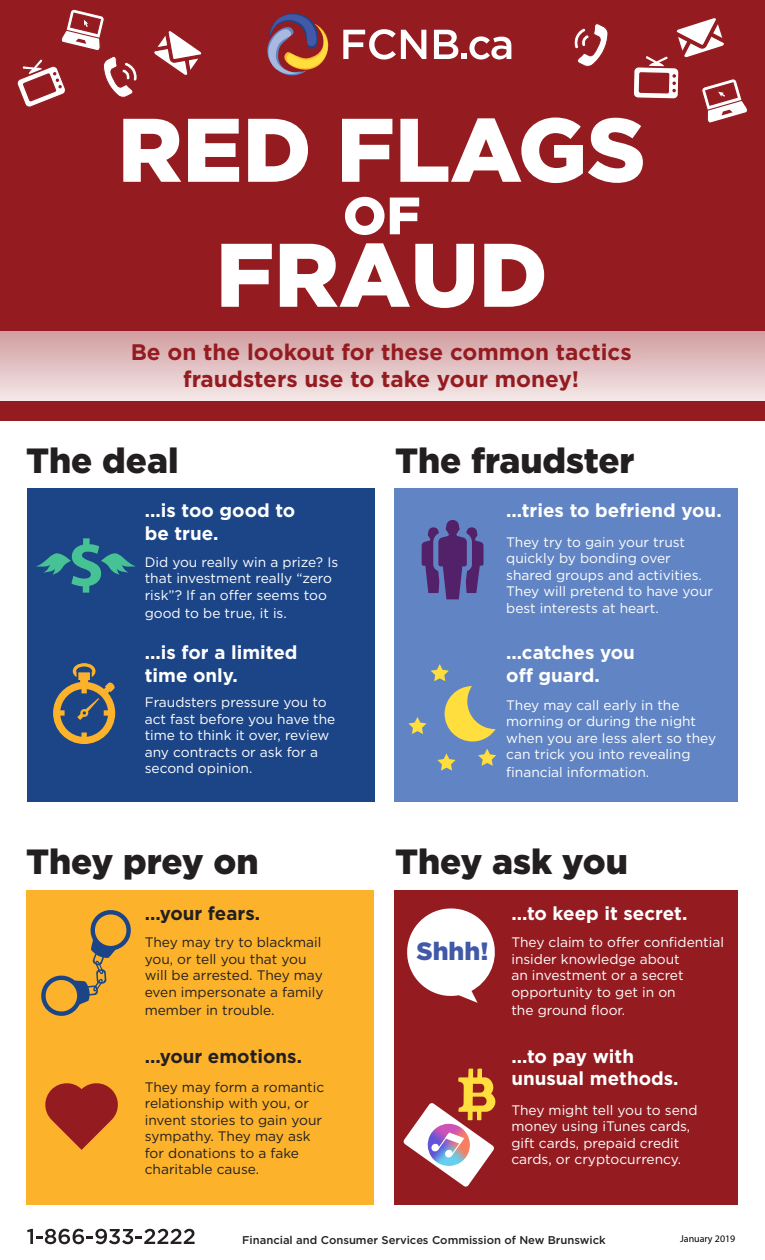
<style>
.page{position:relative;width:765px;height:1260px;background:#fff}
.page>*{position:absolute;margin:0;border:0;box-sizing:border-box;transform-origin:0 0}
.t1{font:900 90px "Gotham";color:#fff}
.t2{font:900 52.5px "Gotham";color:#fff}
.t3{font:900 35px "Gotham";color:#231f20}
.t4{font:900 25px "Gotham";color:#4259a8}
.t5{font:700 22.5px/27px "Gotham";color:#941c21;text-align:center}
.t6{font:700 18.75px/22.5px "Gotham";color:#fff}
.t7{font:700 18.75px "Gotham";color:#231f20}
.t8{font:13.75px/16.5px "Gotham";color:#fff}
.t9{font:13.75px/16.5px "Gotham";color:#231f20}
.t10{font:500 11.25px "Gotham";color:#241f21}
.t11{font:10px "Myriad Pro";color:#000}
</style>
<div class="page">
<div style="left:0;top:0;width:765px;height:331px;background:#941c21"></div>
<div style="left:0;top:401px;width:765px;height:19px;background:#941c21"></div>
<div style="left:394px;top:890px;width:344px;height:315px;background:#941c21"></div>
<div style="left:27px;top:890px;width:347px;height:315px;background:#fcb32b"></div>
<div style="left:394px;top:488px;width:344px;height:313px;background:#6185c4"></div>
<div style="left:27px;top:488px;width:347px;height:313px;background:#1c4587"></div>
<svg style="left:154px;top:31px;width:48px;height:44px"></svg>
<svg style="left:634px;top:18px;width:113px;height:105px"></svg>
<svg style="left:574px;top:23px;width:34px;height:44px"></svg>
<svg style="left:17px;top:9px;width:120px;height:98px"></svg>
<svg style="left:407px;top:908px;width:88px;height:95px"></svg>
<svg style="left:403px;top:1069px;width:93px;height:118px"></svg>
<svg style="left:45px;top:1083px;width:73px;height:67px"></svg>
<svg style="left:437px;top:753px;width:19px;height:18px"></svg>
<svg style="left:408px;top:664px;width:88px;height:77px"></svg>
<svg style="left:478px;top:749px;width:18px;height:17px"></svg>
<svg style="left:422px;top:520px;width:62px;height:79px"></svg>
<svg style="left:53px;top:663px;width:62px;height:81px"></svg>
<svg style="left:36px;top:538px;width:100px;height:55px"></svg>
<svg style="left:343px;top:29px;width:83px;height:31px"></svg>
<svg style="left:434px;top:30px;width:77px;height:30px"></svg>
<svg style="left:267px;top:13px;width:62px;height:63px"></svg>
<svg style="left:41px;top:910px;width:90px;height:106px"></svg>
<svg style="left:27px;top:1229px;width:168px;height:15px"></svg>
<p class="t1" style="left:118px;top:88px;width:530px">RED FLAGS</p>
<p class="t2" style="left:343px;top:180px;width:79px">OF</p>
<p class="t1" style="left:216px;top:213px;width:333px">FRAUD</p>
<p class="t5" style="left:131px;top:339px;width:503px">Be on the lookout for these common tactics fraudsters use to take your money!</p>
<p class="t3" style="left:26px;top:436px;width:154px">The deal</p>
<p class="t6" style="left:145px;top:499px;width:152px">...is too good to be true.</p>
<p class="t8" style="left:145px;top:553px;width:195px">Did you really win a prize? Is that investment really “zero risk”? If an offer seems too</p>
<p class="t8" style="left:145px;top:604px;width:144px">good to be true, it is.</p>
<p class="t6" style="left:145px;top:641px;width:154px">...is for a limited time only.</p>
<p class="t8" style="left:145px;top:694px;width:192px">Fraudsters pressure you to act fast before you have the time to think it over, review any contracts or ask for a second opinion.</p>
<p class="t3" style="left:26px;top:837px;width:234px">They prey on</p>
<p class="t7" style="left:145px;top:901px;width:117px">...your fears.</p>
<p class="t9" style="left:145px;top:934px;width:180px">They may try to blackmail you, or tell you that you will be arrested. They may even impersonate a family</p>
<p class="t9" style="left:145px;top:1001px;width:131px">member in trouble.</p>
<p class="t7" style="left:145px;top:1044px;width:159px">...your emotions.</p>
<p class="t9" style="left:145px;top:1079px;width:181px">They may form a romantic relationship with you, or invent stories to gain your sympathy. They may ask for donations to a fake charitable cause.</p>
<p class="t3" style="left:395px;top:436px;width:241px">The fraudster</p>
<p class="t6" style="left:506px;top:499px;width:217px">...tries to befriend you.</p>
<p class="t8" style="left:506px;top:533px;width:208px">They try to gain your trust quickly by bonding over shared groups and activities.<br>They will pretend to have your best interests at heart.</p>
<p class="t6" style="left:506px;top:641px;width:130px">...catches you off guard.</p>
<p class="t8" style="left:506px;top:696px;width:211px">They may call early in the morning or during the night when you are less alert so they can trick you into revealing</p>
<p class="t8" style="left:506px;top:764px;width:145px">financial information.</p>
<p class="t3" style="left:395px;top:837px;width:234px">They ask you</p>
<p class="t6" style="left:511px;top:902px;width:177px">...to keep it secret.</p>
<p class="t8" style="left:511px;top:934px;width:214px">They claim to offer confidential insider knowledge about<br>an investment or a secret opportunity to get in on</p>
<p class="t8" style="left:511px;top:1001px;width:115px">the ground floor.</p>
<p class="t6" style="left:511px;top:1045px;width:169px">...to pay with unusual methods.</p>
<p class="t8" style="left:511px;top:1101px;width:188px">They might tell you to send money using iTunes cards, gift cards, prepaid credit cards, or cryptocurrency.</p>
<h3 class="t4" style="left:416px;top:934px;width:73px">Shhh!</h3>
<p class="t10" style="left:242px;top:1232px;width:365px">Financial and Consumer Services Commission of New Brunswick</p>
<p class="t11" style="left:680px;top:1233px;width:57px">January 2019</p>
</div>
